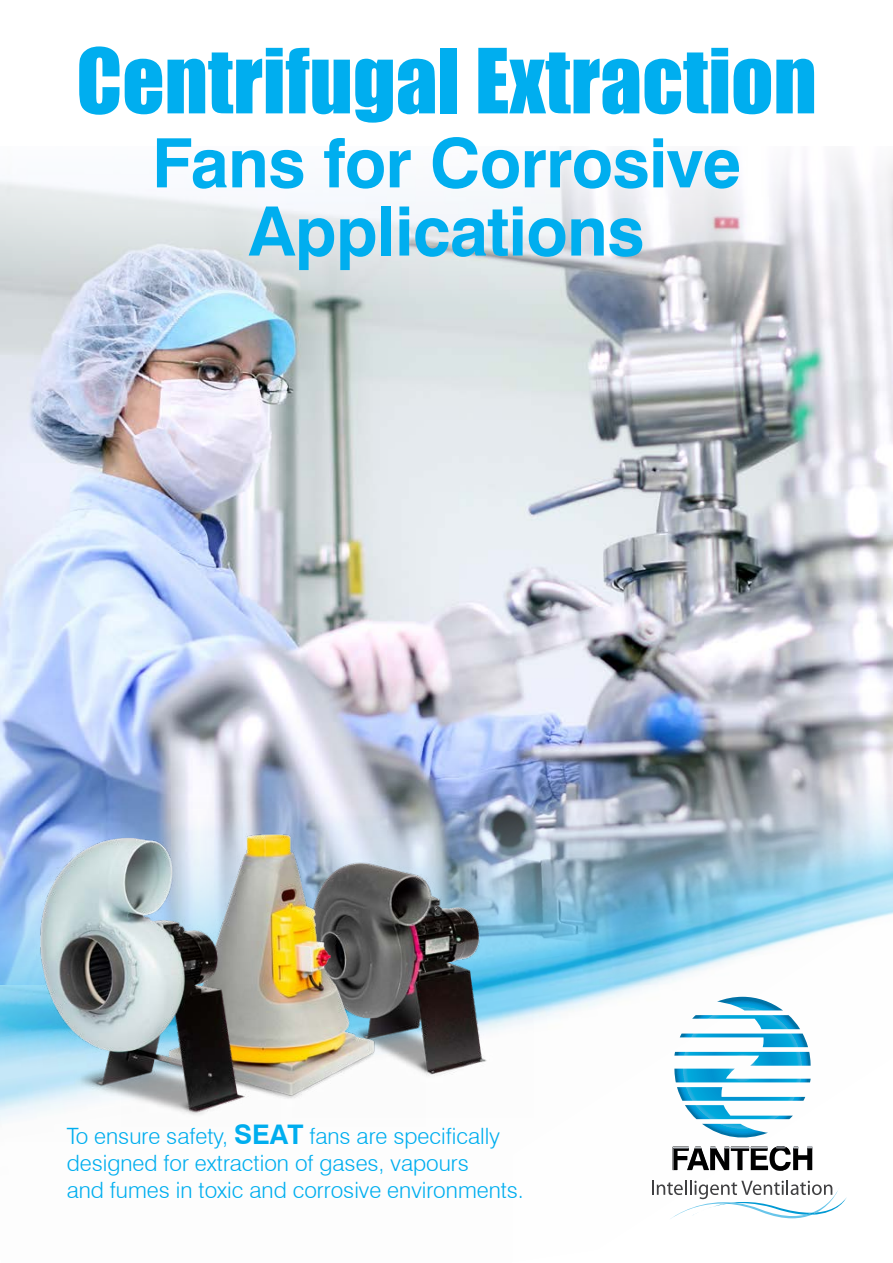
<style>
.page{position:relative;width:893px;height:1263px;background:#fff}
.page>*{position:absolute;margin:0;border:0;box-sizing:border-box;transform-origin:0 0}
.t1{font:82.95px "Impact";color:#00aeef}
.t2{font:700 68.25px/68.2px "Swis 721 BT";letter-spacing:-.01em;color:#00aeef;text-align:center}
.t3{font:300 22.5px/27px "Swiss 721 BT";color:#00aeef}
.s1{font-family:"Swis 721 BT";font-weight:700;font-size:27px}
</style>
<div class="page">
<img style="left:0;top:146px;width:893px;height:488px">
<img style="left:0;top:634px;width:893px;height:182px">
<svg style="left:513px;top:797px;width:380px;height:402px"></svg>
<svg style="left:673px;top:997px;width:139px;height:174px"></svg>
<svg style="left:652px;top:1180px;width:194px;height:39px"></svg>
<img style="left:425px;top:816px;width:108px;height:302px">
<img style="left:122px;top:797px;width:303px;height:302px">
<img style="left:0;top:802px;width:281px;height:321px">
<h1 class="t1" style="left:76px;top:16px;width:742px">Centrifugal Extraction</h1>
<h2 class="t2" style="left:152px;top:128px;width:591px">Fans for Corrosive<br>Applications</h2>
<p class="t3" style="left:67px;top:1122px;width:459px">To ensure safety, <span class="s1">SEAT</span> fans are specifically designed for extraction of gases, vapours<br>and fumes in toxic and corrosive environments.</p>
</div>
